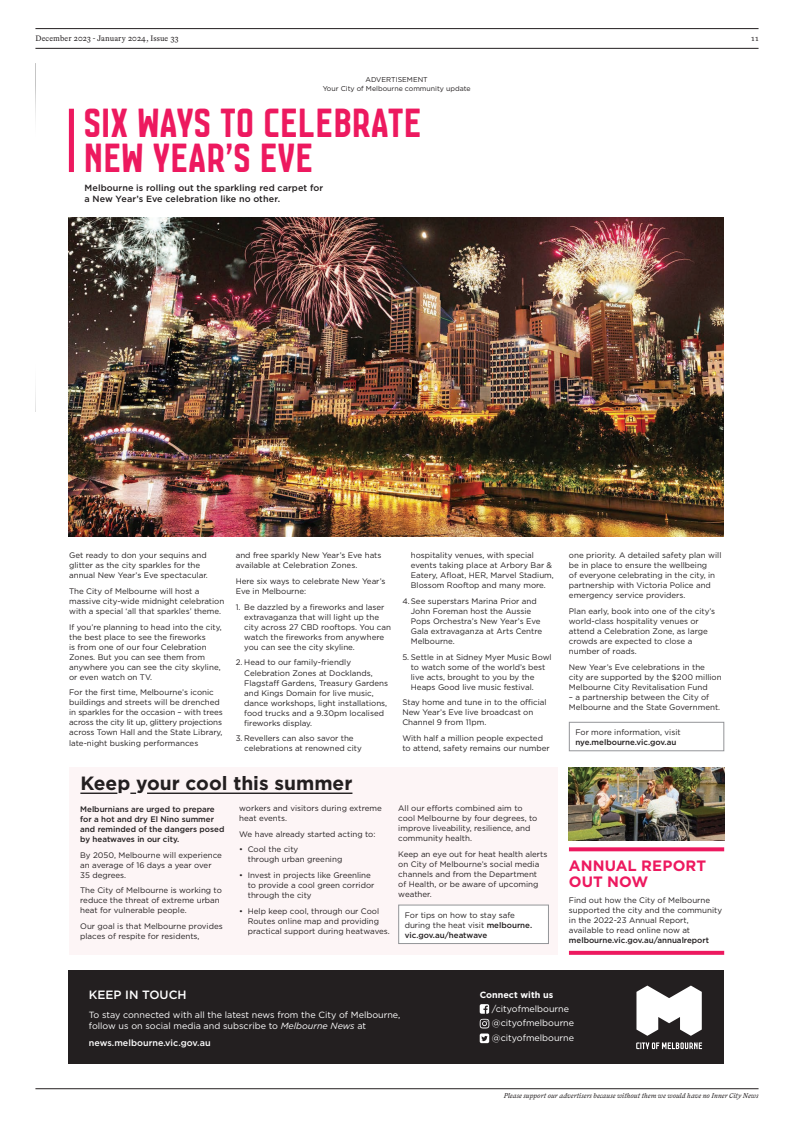
<style>
.page{position:relative;width:794px;height:1134px;background:#fff}
.page>*{position:absolute;margin:0;border:0;box-sizing:border-box;transform-origin:0 0}
.t1{font:43px/34.8px "Co M";letter-spacing:-.01em;color:#ed195f}
.t2{font:700 19.2px "Gotham";color:#231f20}
.t3{font:700 15px/16px "Gotham";letter-spacing:.005em;color:#ed195f}
.t4{font:500 12px "Gotham";color:#fff}
.t5{font:9px/14.7px "Gotham";color:#fff}
.t6{font:500 9px/11px "Gotham";letter-spacing:.01em;color:#231f20}
.t7{font:500 9px "Gotham";letter-spacing:.005em;color:#fff}
.t8{font:700 9px "Gotham";color:#fff}
.t9{font:8px/10px "Gotham";color:#231f20}
.t10{font:500 8px/10px "Gotham";color:#231f20}
.t11{font:8px "Bradford LL";letter-spacing:.02em;color:#231f20}
.t12{font:italic 7px "Bradford LL";color:#231f20}
.t13{font:7px/9px "Gotham";color:#231f20;text-align:center}
.s1{font-weight:500}
.s2{font-style:italic}
</style>
<div class="page">
<hr style="left:35px;top:1088px;width:723px;height:1px;background:#231f20">
<hr style="left:35px;top:48px;width:723px;height:1px;background:#231f20">
<hr style="left:35px;top:28px;width:723px;height:1px;background:#231f20">
<img style="left:69px;top:217px;width:655px;height:320px">
<div style="left:569px;top:722px;width:155px;height:29px;border:1px solid #939598"></div>
<div style="left:69px;top:970px;width:655px;height:94px;background:#231f20"></div>
<svg style="left:480px;top:1004px;width:9px;height:39px"></svg>
<svg style="left:636px;top:985px;width:66px;height:51px"></svg>
<svg style="left:636px;top:1042px;width:66px;height:7px"></svg>
<div style="left:69px;top:767px;width:488px;height:188px;background:#fdf5f6"></div>
<hr style="left:80px;top:792px;width:37px;height:2px;background:#231f20">
<svg style="left:130px;top:792px;width:6px;height:2px"></svg>
<hr style="left:147px;top:792px;width:205px;height:2px;background:#231f20">
<div style="left:399px;top:905px;width:149px;height:38px;background:#fff"></div>
<div style="left:398px;top:905px;width:151px;height:39px;border:1px solid #939598"></div>
<svg style="left:569px;top:847px;width:155px;height:4px"></svg>
<svg style="left:569px;top:951px;width:155px;height:4px"></svg>
<img style="left:569px;top:767px;width:155px;height:73px">
<svg style="left:35px;top:63px;width:1px;height:57px"></svg>
<hr style="left:35px;top:351px;width:1px;height:61px;background:#000">
<div style="left:69px;top:109px;width:5px;height:63px;background:#ed195f"></div>
<p class="t11" style="left:35px;top:33px;width:145px">December 2023 - January 2024, Issue 33</p>
<p class="t11" style="left:751px;top:33px;width:9px">11</p>
<p class="t13" style="left:323px;top:75px;width:149px">ADVERTISEMENT<br>Your City of Melbourne community update</p>
<h1 class="t1" style="left:83px;top:102px;width:340px">SIX WAYS TO CELEBRATE<br>NEW YEAR’S EVE</h1>
<p class="t6" style="left:84px;top:182px;width:240px">Melbourne is rolling out the sparkling red carpet for a New Year’s Eve celebration like no other.</p>
<p class="t9" style="left:69px;top:550px;width:140px">Get ready to don your sequins and glitter as the city sparkles for the annual New Year’s Eve spectacular.</p>
<p class="t9" style="left:69px;top:586px;width:157px">The City of Melbourne will host a massive city-wide midnight celebration with a special ‘all that sparkles’ theme.</p>
<p class="t9" style="left:69px;top:622px;width:154px">If you’re planning to head into the city, the best place to see the fireworks<br>is from one of our four Celebration<br>Zones. But you can see them from anywhere you can see the city skyline, or even watch on TV.</p>
<p class="t9" style="left:69px;top:687px;width:155px">For the first time, Melbourne’s iconic buildings and streets will be drenched in sparkles for the occasion – with trees across the city lit up, glittery projections across Town Hall and the State Library, late-night busking performances</p>
<p class="t9" style="left:236px;top:550px;width:147px">and free sparkly New Year’s Eve hats available at Celebration Zones.</p>
<p class="t9" style="left:236px;top:576px;width:151px">Here six ways to celebrate New Year’s<br>Eve in Melbourne:</p>
<p class="t9" style="left:244px;top:602px;width:148px;text-indent:-9px">1. Be dazzled by a fireworks and laser extravaganza that will light up the city across 27 CBD rooftops. You can watch the fireworks from anywhere you can see the city skyline.</p>
<p class="t9" style="left:244px;top:657px;width:145px;text-indent:-9px">2. Head to our family-friendly<br>Celebration Zones at Docklands,<br>Flagstaff Gardens, Treasury Gardens and Kings Domain for live music, dance workshops, light installations, food trucks and a 9.30pm localised fireworks display.</p>
<p class="t9" style="left:244px;top:733px;width:119px;text-indent:-9px">3. Revellers can also savor the celebrations at renowned city</p>
<p class="t9" style="left:411px;top:550px;width:144px">hospitality venues, with special events taking place at Arbory Bar &amp; Eatery, Afloat, HER, Marvel Stadium, Blossom Rooftop and many more.</p>
<p class="t9" style="left:411px;top:596px;width:133px;text-indent:-9px">4. See superstars Marina Prior and<br>John Foreman host the Aussie<br>Pops Orchestra’s New Year’s Eve<br>Gala extravaganza at Arts Centre<br>Melbourne.</p>
<p class="t9" style="left:411px;top:652px;width:142px;text-indent:-9px">5. Settle in at Sidney Myer Music Bowl to watch some of the world’s best live acts, brought to you by the<br>Heaps Good live music festival.</p>
<p class="t9" style="left:402px;top:697px;width:146px">Stay home and tune in to the official<br>New Year’s Eve live broadcast on<br>Channel 9 from 11pm.</p>
<p class="t9" style="left:402px;top:733px;width:149px">With half a million people expected to attend, safety remains our number</p>
<h2 class="t2" style="left:80px;top:771px;width:273px">Keep your cool this summer</h2>
<p class="t10" style="left:80px;top:804px;width:146px">Melburnians are urged to prepare for a hot and dry El Nino summer and reminded of the dangers posed by heatwaves in our city.</p>
<p class="t9" style="left:80px;top:850px;width:143px">By 2050, Melbourne will experience an average of 16 days a year over<br>35 degrees.</p>
<p class="t9" style="left:80px;top:885px;width:143px">The City of Melbourne is working to reduce the threat of extreme urban heat for vulnerable people.</p>
<p class="t9" style="left:80px;top:921px;width:144px">Our goal is that Melbourne provides places of respite for residents,</p>
<p class="t9" style="left:239px;top:803px;width:144px">workers and visitors during extreme heat events.</p>
<p class="t9" style="left:239px;top:829px;width:138px">We have already started acting to:</p>
<p class="t9" style="left:248px;top:844px;width:96px;text-indent:-9px">• Cool the city<br>through urban greening</p>
<p class="t9" style="left:248px;top:870px;width:128px;text-indent:-9px">• Invest in projects like Greenline to provide a cool green corridor through the city</p>
<p class="t9" style="left:248px;top:906px;width:143px;text-indent:-9px">• Help keep cool, through our Cool<br>Routes online map and providing practical support during heatwaves.</p>
<p class="t9" style="left:398px;top:803px;width:141px">All our efforts combined aim to cool Melbourne by four degrees, to improve liveability, resilience, and community health.</p>
<p class="t9" style="left:398px;top:849px;width:150px">Keep an eye out for heat health alerts on City of Melbourne’s social media channels and from the Department<br>of Health, or be aware of upcoming weather.</p>
<p class="t9" style="left:405px;top:909px;width:129px">For tips on how to stay safe during the heat visit <span class="s1">melbourne. vic.gov.au/heatwave</span></p>
<p class="t9" style="left:569px;top:550px;width:154px">one priority. A detailed safety plan will be in place to ensure the wellbeing<br>of everyone celebrating in the city, in partnership with Victoria Police and emergency service providers.</p>
<p class="t9" style="left:569px;top:606px;width:148px">Plan early, book into one of the city’s world-class hospitality venues or attend a Celebration Zone, as large crowds are expected to close a number of roads.</p>
<p class="t9" style="left:569px;top:662px;width:154px">New Year’s Eve celebrations in the<br>city are supported by the $200 million<br>Melbourne City Revitalisation Fund</p>
<p class="t9" style="left:569px;top:692px;width:153px">– a partnership between the City of<br>Melbourne and the State Government.</p>
<p class="t9" style="left:575px;top:727px;width:107px">For more information, visit</p>
<p class="t10" style="left:575px;top:737px;width:103px">nye.melbourne.vic.gov.au</p>
<h3 class="t3" style="left:569px;top:858px;width:139px">ANNUAL REPORT<br>OUT NOW</h3>
<p class="t9" style="left:569px;top:895px;width:155px">Find out how the City of Melbourne supported the city and the community in the 2022-23 Annual Report, available to read online now at</p>
<p class="t10" style="left:569px;top:935px;width:142px">melbourne.vic.gov.au/annualreport</p>
<h3 class="t4" style="left:89px;top:986px;width:99px">KEEP IN TOUCH</h3>
<p class="t5" style="left:89px;top:1009px;width:313px;line-height:11px">To stay connected with all the latest news from the City of Melbourne, follow us on social media and subscribe to <span class="s2">Melbourne News</span> at</p>
<p class="t7" style="left:89px;top:1037px;width:123px">news.melbourne.vic.gov.au</p>
<p class="t8" style="left:480px;top:989px;width:75px">Connect with us</p>
<p class="t5" style="left:492px;top:1001px;width:84px">/cityofmelbourne @cityofmelbourne @cityofmelbourne</p>
<p class="t12" style="left:504px;top:1091px;width:256px">Please support our advertisers because without them we would have no Inner City News</p>
</div>
